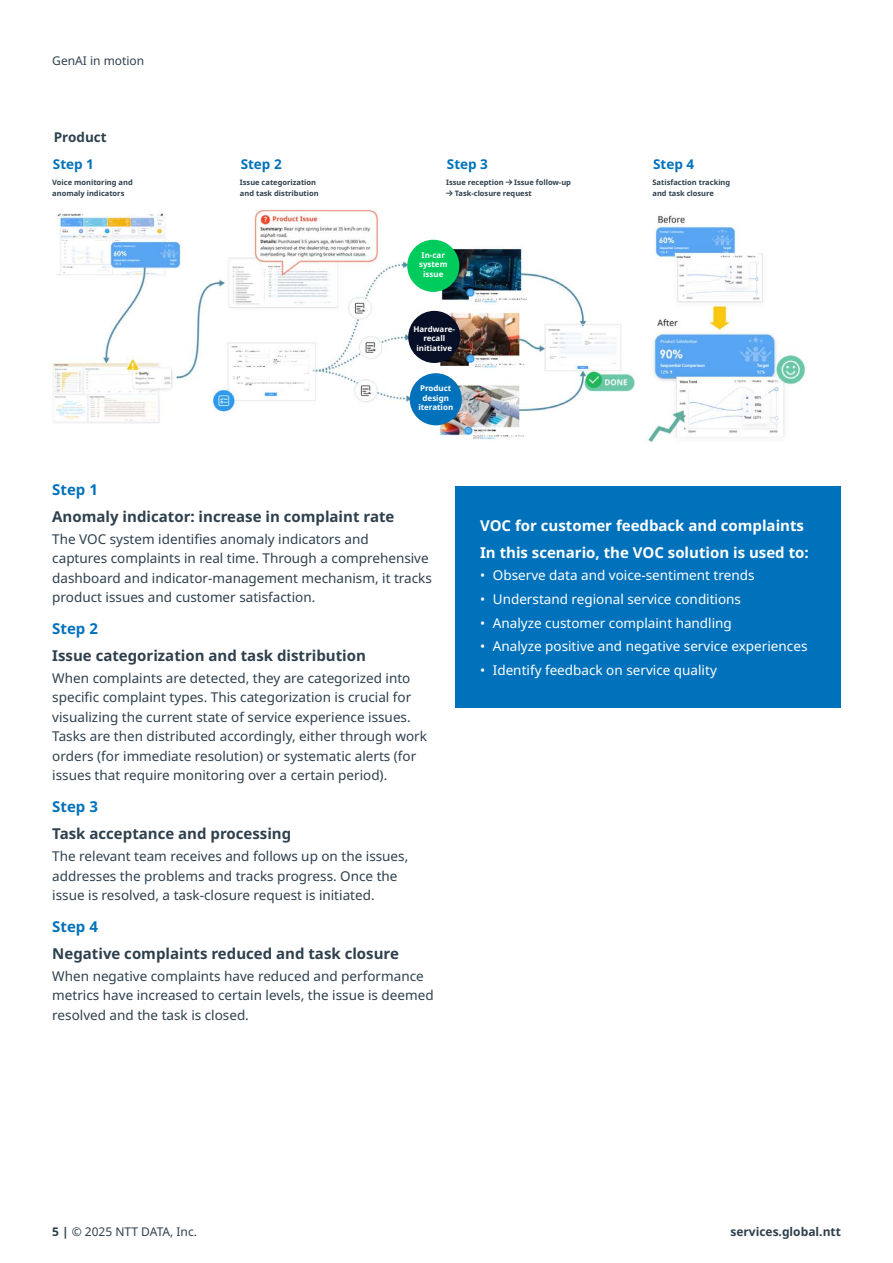
<style>
.page{position:relative;width:893px;height:1263px;background:#fff}
.page>*{position:absolute;margin:0;border:0;box-sizing:border-box;transform-origin:0 0}
.t1{font:700 15px "Noto Sans";color:#2e404d}
.t2{font:700 15px/27.3px "Noto Sans";color:#fff}
.t3{font:700 15px "Noto Sans";color:#0072bc}
.t4{font:13.5px/19.5px "Noto Sans";color:#2e404d}
.t5{font:13.5px "Noto Sans";color:#fff}
.t6{font:700 13.5px "Noto Sans";color:#0072bc}
.t7{font:700 13.5px "Noto Sans";color:#2e404d}
.t8{font:12px "Noto Sans";color:#2e404d}
.t9{font:700 12px "Noto Sans";color:#2e404d}
.t10{font:700 7.95px/9.6px "Noto Sans";color:#fff;text-align:center}
.t11{font:700 7.5px/10.5px "Noto Sans";color:#2e404d}
.s1{font-weight:700}
</style>
<div class="page">
<img style="left:52px;top:208px;width:754px;height:234px">
<div style="left:407px;top:240px;width:52px;height:52px;background:#00cb5d;border-radius:50%"></div>
<div style="left:408px;top:311px;width:52px;height:52px;background:#070f26;border-radius:50%"></div>
<div style="left:410px;top:373px;width:52px;height:52px;background:#0072bc;border-radius:50%"></div>
<div style="left:455px;top:486px;width:386px;height:222px;background:#0072bc"></div>
<p class="t8" style="left:52px;top:52px;width:93px">GenAI in motion</p>
<p class="t7" style="left:54px;top:128px;width:54px">Product</p>
<p class="t11" style="left:52px;top:177px;width:82px">Voice monitoring and anomaly indicators</p>
<p class="t6" style="left:53px;top:154px;width:43px">Step 1</p>
<p class="t6" style="left:241px;top:154px;width:43px">Step 2</p>
<p class="t11" style="left:240px;top:177px;width:80px">Issue categorization and task distribution</p>
<p class="t6" style="left:447px;top:154px;width:43px">Step 3</p>
<p class="t6" style="left:653px;top:154px;width:43px">Step 4</p>
<p class="t11" style="left:446px;top:177px;width:126px">Issue reception → Issue follow-up</p>
<p class="t11" style="left:446px;top:188px;width:87px">→ Task-closure request</p>
<p class="t11" style="left:652px;top:177px;width:79px">Satisfaction tracking and task closure</p>
<p class="t10" style="left:419px;top:250px;width:30px">In-car system issue</p>
<p class="t10" style="left:413px;top:324px;width:43px">Hardware&shy;recall initiative</p>
<p class="t10" style="left:418px;top:384px;width:36px">Product design iteration</p>
<p class="t3" style="left:52px;top:479px;width:47px">Step 1</p>
<p class="t1" style="left:52px;top:506px;width:344px">Anomaly indicator: increase in complaint rate</p>
<p class="t4" style="left:52px;top:529px;width:381px">The VOC system identifies anomaly indicators and<br>captures complaints in real time. Through a comprehensive dashboard and indicator-management mechanism, it tracks product issues and customer satisfaction.</p>
<p class="t3" style="left:52px;top:618px;width:47px">Step 2</p>
<p class="t1" style="left:52px;top:645px;width:315px">Issue categorization and task distribution</p>
<p class="t4" style="left:52px;top:669px;width:376px">When complaints are detected, they are categorized into specific complaint types. This categorization is crucial for visualizing the current state of service experience issues.<br>Tasks are then distributed accordingly, either through work orders (for immediate resolution) or systematic alerts (for issues that require monitoring over a certain period).</p>
<p class="t3" style="left:52px;top:796px;width:47px">Step 3</p>
<p class="t1" style="left:52px;top:823px;width:240px">Task acceptance and processing</p>
<p class="t4" style="left:52px;top:847px;width:357px">The relevant team receives and follows up on the issues, addresses the problems and tracks progress. Once the issue is resolved, a task-closure request is initiated.</p>
<p class="t3" style="left:52px;top:916px;width:47px">Step 4</p>
<p class="t1" style="left:52px;top:943px;width:348px">Negative complaints reduced and task closure</p>
<p class="t4" style="left:52px;top:966px;width:383px">When negative complaints have reduced and performance metrics have increased to certain levels, the issue is deemed resolved and the task is closed.</p>
<p class="t2" style="left:480px;top:512px;width:330px">VOC for customer feedback and complaints<br>In this scenario, the VOC solution is used to:</p>
<p class="t5" style="left:480px;top:566px;width:276px">• Observe data and voice-sentiment trends</p>
<p class="t5" style="left:480px;top:589px;width:263px">• Understand regional service conditions</p>
<p class="t5" style="left:480px;top:613px;width:253px">• Analyze customer complaint handling</p>
<p class="t5" style="left:480px;top:637px;width:329px">• Analyze positive and negative service experiences</p>
<p class="t5" style="left:480px;top:661px;width:238px">• Identify feedback on service quality</p>
<p class="t8" style="left:52px;top:1223px;width:146px"><span class="s1">5 |</span> © 2025 NTT DATA, Inc.</p>
<p class="t9" style="left:730px;top:1223px;width:112px">services.global.ntt</p>
</div>
